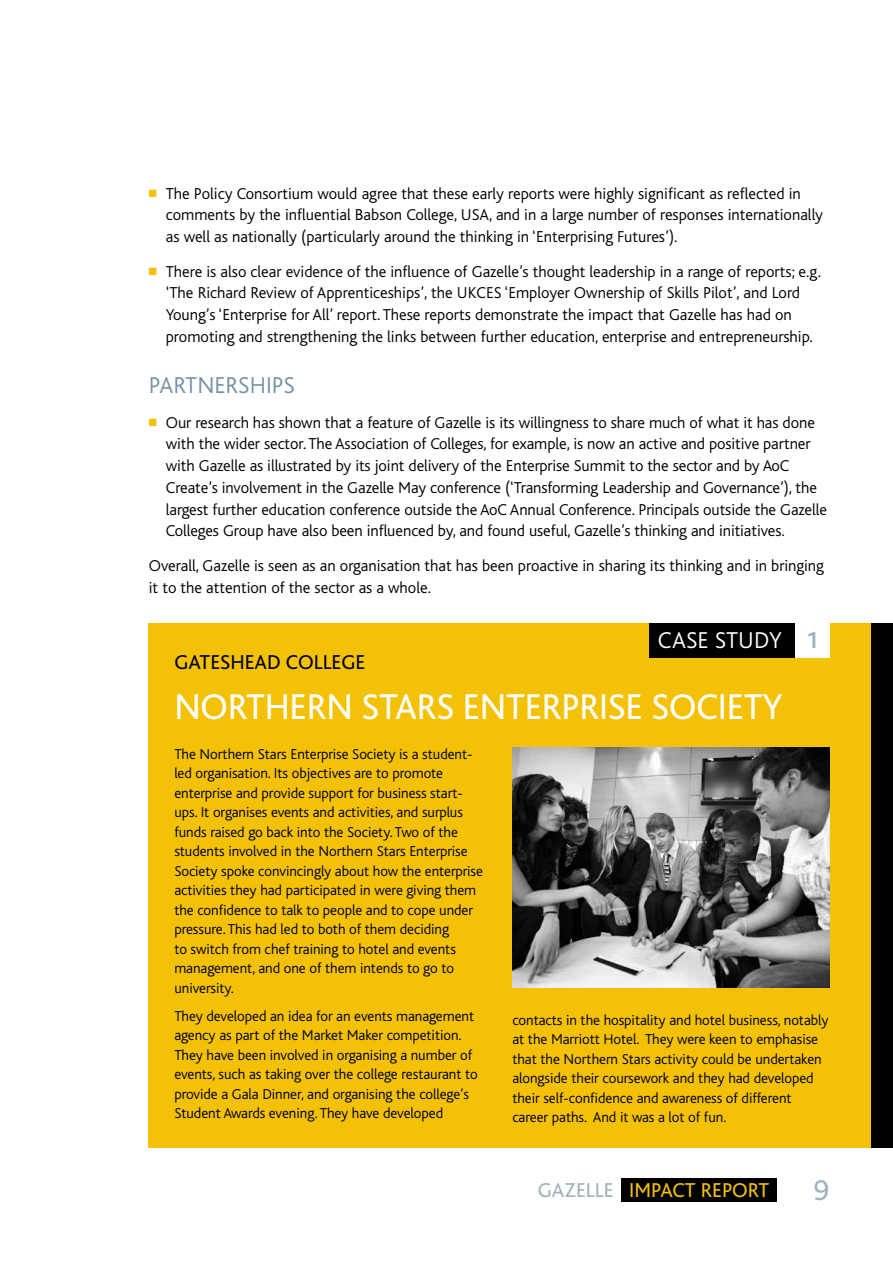
<style>
.page{position:relative;width:893px;height:1263px;background:#fff}
.page>*{position:absolute;margin:0;border:0;box-sizing:border-box;transform-origin:0 0}
.t1{font:37.5px "Bliss";letter-spacing:-.005em;color:#fff}
.t2{font:30px "Bliss";color:#9eb3be}
.t3{font:300 24px "Bliss";color:#7390a4}
.t4{font:300 24px "Bliss";color:#fff}
.t5{font:21px "Bliss";color:#f3c108}
.t6{font:21px "Bliss";color:#000}
.t7{font:300 16.5px/21.8px "Bliss";color:#000}
.t8{font:300 15px/19.5px "Bliss";letter-spacing:-.005em;color:#000}
.s1{color:#f3c108}
.s2{font-weight:700;color:#9eb3be}
.s3{color:#9eb3be}
</style>
<div class="page">
<div style="left:621px;top:1178px;width:156px;height:24px;background:#000"></div>
<div style="left:149px;top:624px;width:744px;height:524px;background:#f3c108"></div>
<div style="left:871px;top:624px;width:22px;height:524px;background:#000"></div>
<div style="left:649px;top:624px;width:148px;height:34px;background:#000"></div>
<div style="left:795px;top:624px;width:34px;height:34px;background:#fff"></div>
<img style="left:512px;top:747px;width:317px;height:241px">
<p class="t7" style="left:166px;top:183px;width:659px;text-indent:-17px"><span class="s1">■</span> The Policy Consortium would agree that these early reports were highly significant as reflected in comments by the influential Babson College, USA, and in a large number of responses internationally as well as nationally (particularly around the thinking in ‘Enterprising Futures’).</p>
<p class="t7" style="left:166px;top:261px;width:657px;text-indent:-17px"><span class="s1">■</span> There is also clear evidence of the influence of Gazelle’s thought leadership in a range of reports; e.g. ‘The Richard Review of Apprenticeships’, the UKCES ‘Employer Ownership of Skills Pilot’, and Lord Young’s ‘Enterprise for All’ report. These reports demonstrate the impact that Gazelle has had on promoting and strengthening the links between further education, enterprise and entrepreneurship.</p>
<h3 class="t3" style="left:149px;top:373px;width:148px">PARTNERSHIPS</h3>
<p class="t7" style="left:166px;top:412px;width:663px;text-indent:-17px"><span class="s1">■</span> Our research has shown that a feature of Gazelle is its willingness to share much of what it has done with the wider sector. The Association of Colleges, for example, is now an active and positive partner with Gazelle as illustrated by its joint delivery of the Enterprise Summit to the sector and by AoC Create’s involvement in the Gazelle May conference (‘Transforming Leadership and Governance’), the largest further education conference outside the AoC Annual Conference. Principals outside the Gazelle Colleges Group have also been influenced by, and found useful, Gazelle’s thinking and initiatives.</p>
<p class="t7" style="left:149px;top:555px;width:677px">Overall, Gazelle is seen as an organisation that has been proactive in sharing its thinking and in bringing it to the attention of the sector as a whole.</p>
<h3 class="t4" style="left:658px;top:628px;width:163px">CASE STUDY <span class="s2">1</span></h3>
<p class="t6" style="left:174px;top:651px;width:193px">GATESHEAD COLLEGE</p>
<h1 class="t1" style="left:174px;top:687px;width:610px">NORTHERN STARS ENTERPRISE SOCIETY</h1>
<p class="t8" style="left:174px;top:744px;width:310px">The Northern Stars Enterprise Society is a student&shy;led organisation. Its objectives are to promote enterprise and provide support for business start&shy;ups. It organises events and activities, and surplus funds raised go back into the Society. Two of the students involved in the Northern Stars Enterprise Society spoke convincingly about how the enterprise activities they had participated in were giving them the confidence to talk to people and to cope under pressure. This had led to both of them deciding<br>to switch from chef training to hotel and events management, and one of them intends to go to university.</p>
<p class="t8" style="left:174px;top:1006px;width:305px">They developed an idea for an events management agency as part of the Market Maker competition.<br>They have been involved in organising a number of events, such as taking over the college restaurant to provide a Gala Dinner, and organising the college’s Student Awards evening. They have developed</p>
<p class="t8" style="left:512px;top:1010px;width:318px">contacts in the hospitality and hotel business, notably at the Marriott Hotel. They were keen to emphasise that the Northern Stars activity could be undertaken alongside their coursework and they had developed their self-confidence and awareness of different career paths. And it was a lot of fun.</p>
<p class="t5" style="left:538px;top:1178px;width:233px"><span class="s3">GAZELLE</span> IMPACT REPORT</p>
<h2 class="t2" style="left:813px;top:1174px;width:17px">9</h2>
</div>
